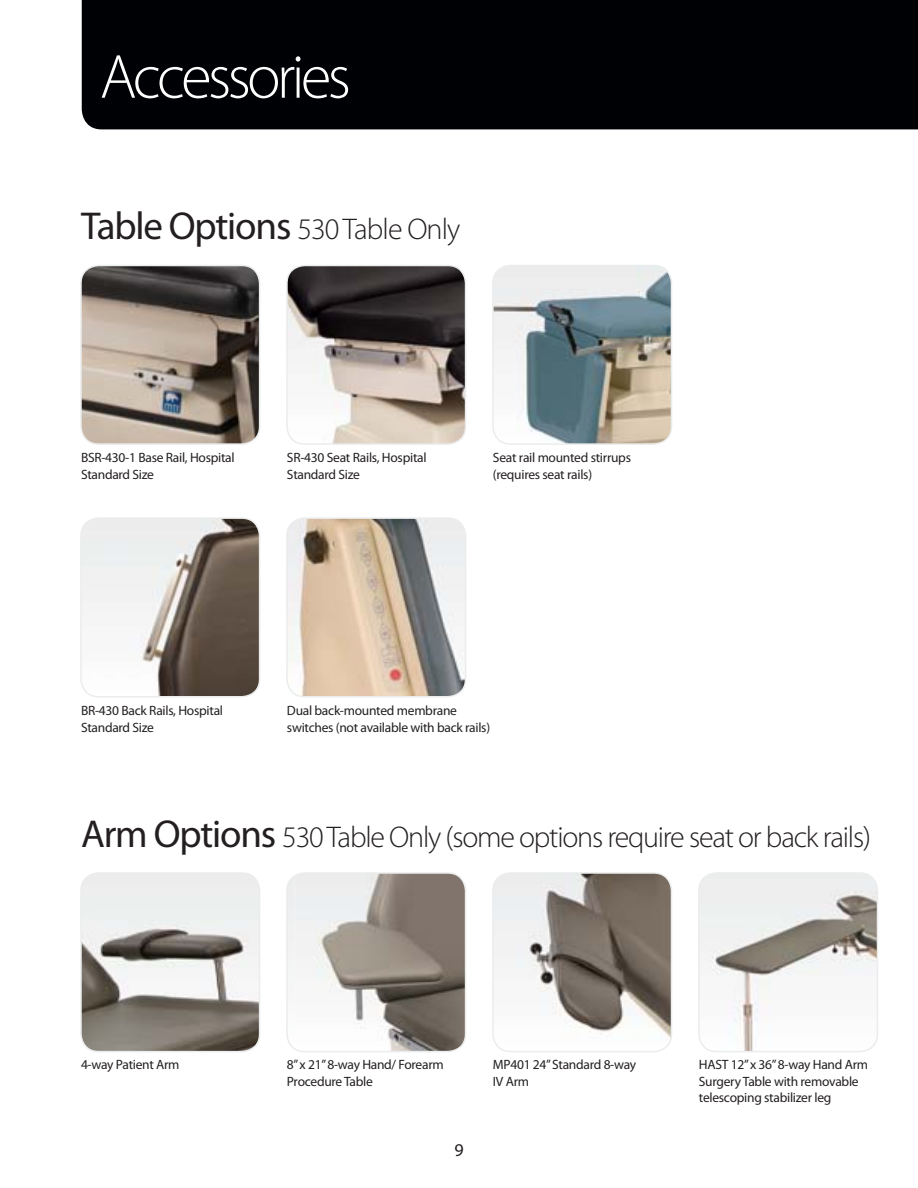
<style>
.page{position:relative;width:918px;height:1188px;background:#fff}
.page>*{position:absolute;margin:0;border:0;box-sizing:border-box;transform-origin:0 0}
.t1{font:300 62.7px "Myriad Pro";letter-spacing:-.06em;color:#fff}
.t2{font:39px "Myriad Pro";letter-spacing:-.03em;color:#231f20}
.t3{font:300 30px "Myriad Pro";letter-spacing:-.04em;color:#231f20}
.t4{font:18px "Myriad Pro";color:#231f20}
.t5{font:13.5px/16.5px "Myriad Pro";letter-spacing:-.02em;color:#231f20}
.s1{font-weight:300;font-size:30px}
.s2{font-weight:400;font-size:39px}
</style>
<div class="page">
<div style="left:82px;top:0;width:836px;height:129px;background:#000105"></div>
<img style="left:81px;top:873px;width:179px;height:179px;border-radius:18px">
<div style="left:80px;top:872px;width:180px;height:180px;border:2px solid #ebecec;border-radius:18px"></div>
<div style="left:287px;top:873px;width:179px;height:179px;background:#f3f4f4;border-radius:18px"></div>
<img style="left:294px;top:875px;width:172px;height:177px">
<div style="left:286px;top:872px;width:180px;height:180px;border:2px solid #ebecec;border-radius:18px"></div>
<img style="left:493px;top:873px;width:179px;height:179px;border-radius:18px">
<div style="left:492px;top:872px;width:180px;height:180px;border:2px solid #ebecec;border-radius:18px"></div>
<img style="left:714px;top:891px;width:164px;height:161px">
<div style="left:698px;top:872px;width:180px;height:180px;border:2px solid #ebecec;border-radius:18px"></div>
<img style="left:81px;top:265px;width:179px;height:179px;border-radius:18px">
<div style="left:80px;top:265px;width:180px;height:180px;border:2px solid #ebecec;border-radius:18px"></div>
<img style="left:81px;top:518px;width:179px;height:179px;border-radius:18px">
<div style="left:80px;top:517px;width:180px;height:180px;border:2px solid #ebecec;border-radius:18px"></div>
<img style="left:287px;top:265px;width:179px;height:179px;border-radius:18px">
<div style="left:286px;top:265px;width:180px;height:180px;border:2px solid #ebecec;border-radius:18px"></div>
<img style="left:493px;top:265px;width:179px;height:179px;border-radius:18px">
<div style="left:492px;top:265px;width:180px;height:180px;border:2px solid #ebecec;border-radius:18px"></div>
<img style="left:287px;top:518px;width:179px;height:179px;border-radius:18px">
<div style="left:286px;top:517px;width:180px;height:180px;border:2px solid #ebecec;border-radius:18px"></div>
<h1 class="t1" style="left:100px;top:54px;width:253px">Accessories</h1>
<h2 class="t2" style="left:81px;top:212px;width:381px">Table Options <span class="s1">530 Table Only</span></h2>
<p class="t5" style="left:81px;top:451px;width:155px">BSR-430-1 Base Rail, Hospital<br>Standard Size</p>
<p class="t5" style="left:287px;top:451px;width:141px">SR-430 Seat Rails, Hospital<br>Standard Size</p>
<p class="t5" style="left:493px;top:451px;width:140px">Seat rail mounted stirrups (requires seat rails)</p>
<p class="t5" style="left:81px;top:704px;width:144px">BR-430 Back Rails, Hospital<br>Standard Size</p>
<p class="t5" style="left:287px;top:704px;width:205px">Dual back-mounted membrane switches (not available with back rails)</p>
<h3 class="t3" style="left:81px;top:826px;width:792px"><span class="s2">Arm Options</span> 530 Table Only (some options require seat or back rails)</h3>
<p class="t5" style="left:81px;top:1058px;width:100px">4-way Patient Arm</p>
<p class="t5" style="left:287px;top:1058px;width:158px">8” x 21” 8-way Hand/ Forearm<br>Procedure Table</p>
<p class="t5" style="left:493px;top:1058px;width:145px">MP401 24” Standard 8-way<br>IV Arm</p>
<p class="t5" style="left:699px;top:1058px;width:171px">HAST 12” x 36” 8-way Hand Arm<br>Surgery Table with removable telescoping stabilizer leg</p>
<h3 class="t4" style="left:454px;top:1143px;width:11px">9</h3>
</div>
